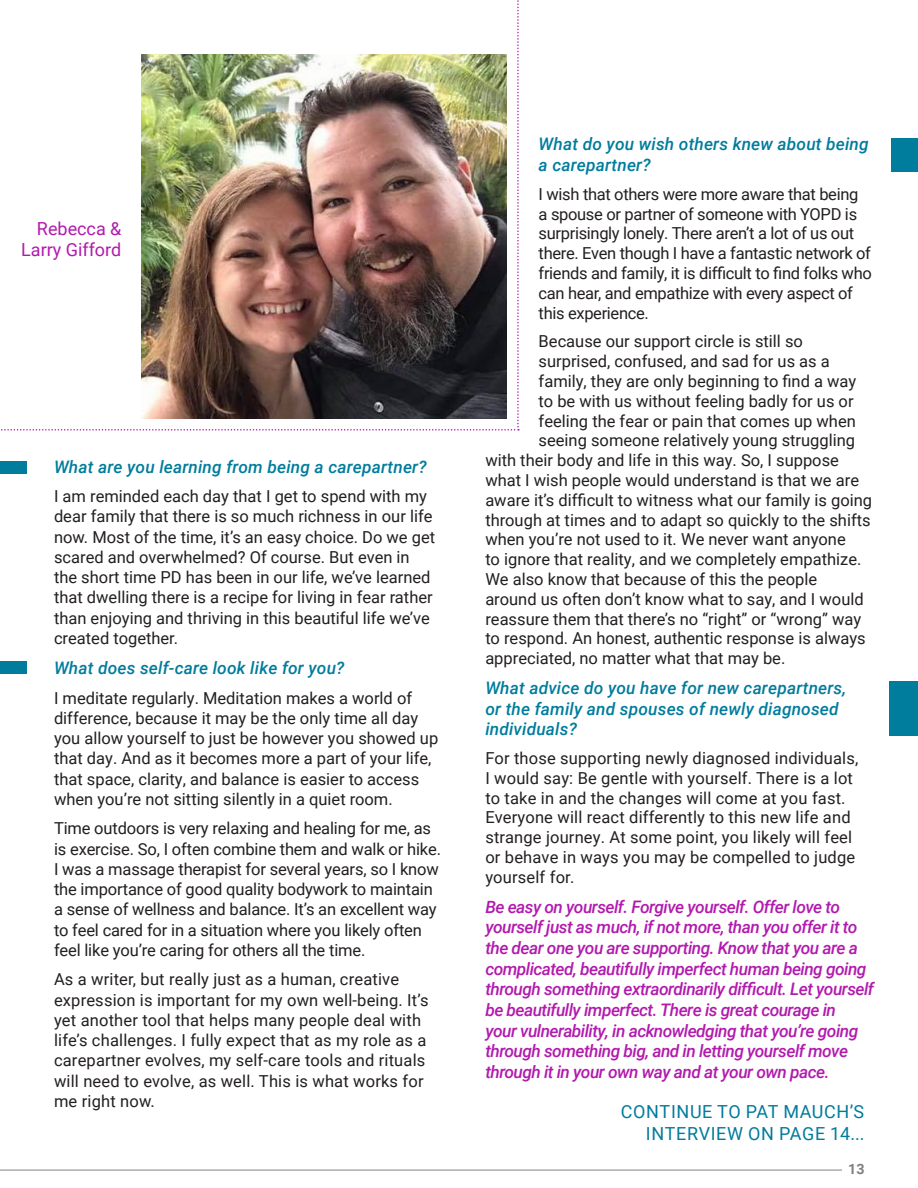
<style>
.page{position:relative;width:918px;height:1188px;background:#fff}
.page>*{position:absolute;margin:0;border:0;box-sizing:border-box;transform-origin:0 0}
.t1{font:18px/21.6px "Roboto";letter-spacing:.035em;color:#007c9c;text-align:right}
.t2{font:18px/21.6px "Roboto";color:#b21aad;text-align:right}
.Body_Text{font:italic 500 17.25px/20.7px "Roboto";letter-spacing:-.03em;color:#b21aad}
.Body_Text-2{font:italic 500 17.25px/20.7px "Roboto";letter-spacing:.01em;color:#007c9c}
.Body_Text-3{font:16.5px/20.2px "Roboto";color:#231f20}
.Body_Text-4{font:16.5px/19.8px "Roboto";letter-spacing:-.02em;color:#231f20}
.t3{font:700 14.25px "Roboto";color:#808080}
</style>
<div class="page">
<hr style="left:0;top:1170px;width:842px;height:1px;background:#7f8080">
<img style="left:1px;top:0;width:518px;height:431px">
<div style="left:891px;top:138px;width:27px;height:34px;background:#007c9c"></div>
<div style="left:890px;top:681px;width:28px;height:54px;background:#007c9c"></div>
<div style="left:0;top:662px;width:27px;height:12px;background:#007c9c"></div>
<div style="left:0;top:461px;width:27px;height:13px;background:#007c9c"></div>
<p class="t2" style="left:21px;top:217px;width:102px">Rebecca &amp;<br>Larry Gifford</p>
<p class="Body_Text-2" style="left:54px;top:456px;width:374px">What are you learning from being a carepartner?</p>
<p class="Body_Text-3" style="left:54px;top:485px;width:383px">I am reminded each day that I get to spend with my dear family that there is so much richness in our life now. Most of the time, it’s an easy choice. Do we get scared and overwhelmed? Of course. But even in the short time PD has been in our life, we’ve learned that dwelling there is a recipe for living in fear rather than enjoying and thriving in this beautiful life we’ve created together.</p>
<p class="Body_Text-2" style="left:54px;top:657px;width:292px">What does self-care look like for you?</p>
<p class="Body_Text-3" style="left:54px;top:687px;width:386px">I meditate regularly. Meditation makes a world of difference, because it may be the only time all day you allow yourself to just be however you showed up that day. And as it becomes more a part of your life, that space, clarity, and balance is easier to access when you’re not sitting silently in a quiet room.</p>
<p class="Body_Text-3" style="left:54px;top:818px;width:389px">Time outdoors is very relaxing and healing for me, as is exercise. So, I often combine them and walk or hike.<br>I was a massage therapist for several years, so I know the importance of good quality bodywork to maintain a sense of wellness and balance. It’s an excellent way to feel cared for in a situation where you likely often feel like you’re caring for others all the time.</p>
<p class="Body_Text-3" style="left:54px;top:969px;width:376px">As a writer, but really just as a human, creative expression is important for my own well-being. It’s yet another tool that helps many people deal with life’s challenges. I fully expect that as my role as a carepartner evolves, my self-care tools and rituals will need to evolve, as well. This is what works for me right now.</p>
<p class="Body_Text-2" style="left:539px;top:133px;width:332px">What do you wish others knew about being a carepartner?</p>
<p class="Body_Text-4" style="left:539px;top:183px;width:335px">I wish that others were more aware that being<br>a spouse or partner of someone with YOPD is surprisingly lonely. There aren’t a lot of us out there. Even though I have a fantastic network of friends and family, it is difficult to find folks who can hear, and empathize with every aspect of this experience.</p>
<p class="Body_Text-3" style="left:539px;top:331px;width:266px">Because our support circle is still so</p>
<p class="Body_Text-3" style="left:539px;top:351px;width:293px">surprised, confused, and sad for us as a</p>
<p class="Body_Text-3" style="left:539px;top:370px;width:319px">family, they are only beginning to find a way</p>
<p class="Body_Text-3" style="left:539px;top:390px;width:316px">to be with us without feeling badly for us or</p>
<p class="Body_Text-3" style="left:539px;top:410px;width:319px">feeling the fear or pain that comes up when</p>
<p class="Body_Text-3" style="left:539px;top:430px;width:318px">seeing someone relatively young struggling</p>
<p class="Body_Text-3" style="left:485px;top:450px;width:355px">with their body and life in this way. So, I suppose</p>
<p class="Body_Text-3" style="left:485px;top:469px;width:375px">what I wish people would understand is that we are</p>
<p class="Body_Text-3" style="left:485px;top:489px;width:388px">aware it’s difficult to witness what our family is going</p>
<p class="Body_Text-3" style="left:485px;top:509px;width:387px">through at times and to adapt so quickly to the shifts</p>
<p class="Body_Text-3" style="left:485px;top:529px;width:362px">when you’re not used to it. We never want anyone</p>
<p class="Body_Text-3" style="left:485px;top:549px;width:378px">to ignore that reality, and we completely empathize.</p>
<p class="Body_Text-3" style="left:485px;top:568px;width:333px">We also know that because of this the people</p>
<p class="Body_Text-3" style="left:485px;top:588px;width:380px">around us often don’t know what to say, and I would</p>
<p class="Body_Text-3" style="left:485px;top:608px;width:377px">reassure them that there’s no “right” or “wrong” way</p>
<p class="Body_Text-3" style="left:485px;top:628px;width:382px">to respond. An honest, authentic response is always</p>
<p class="Body_Text-3" style="left:485px;top:648px;width:302px">appreciated, no matter what that may be.</p>
<p class="Body_Text-2" style="left:485px;top:677px;width:362px">What advice do you have for new carepartners, or the family and spouses of newly diagnosed individuals?</p>
<p class="Body_Text-3" style="left:485px;top:748px;width:374px;line-height:19.8px">For those supporting newly diagnosed individuals, I would say: Be gentle with yourself. There is a lot to take in and the changes will come at you fast.<br>Everyone will react differently to this new life and strange journey. At some point, you likely will feel or behave in ways you may be compelled to judge yourself for.</p>
<p class="Body_Text" style="left:485px;top:895px;width:390px">Be easy on yourself. Forgive yourself. Offer love to yourself just as much, if not more, than you offer it to the dear one you are supporting. Know that you are a complicated, beautifully imperfect human being going through something extraordinarily difficult. Let yourself be beautifully imperfect. There is great courage in<br>your vulnerability, in acknowledging that you’re going through something big, and in letting yourself move through it in your own way and at your own pace.</p>
<p class="t1" style="left:621px;top:1100px;width:245px">CONTINUE TO PAT MAUCH’S<br>INTERVIEW ON PAGE 14...</p>
<p class="t3" style="left:848px;top:1159px;width:18px">13</p>
</div>
